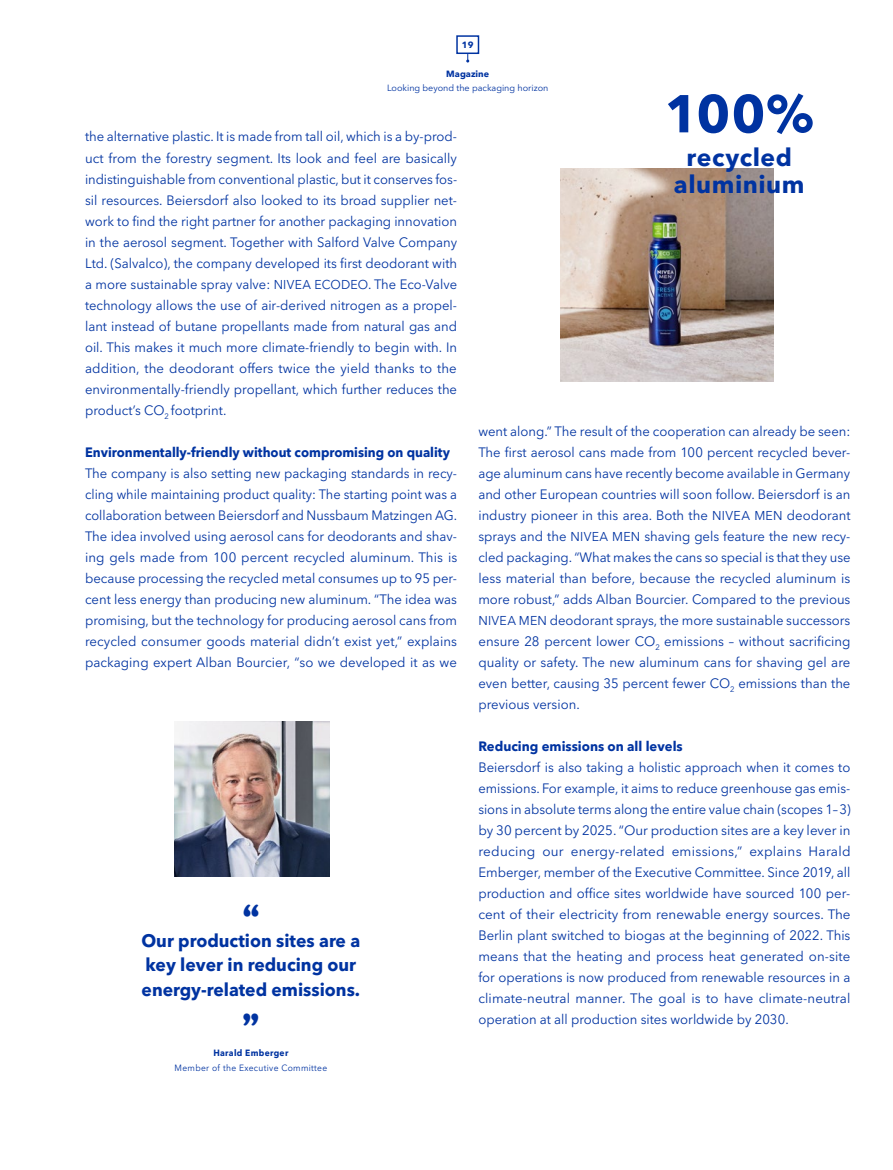
<style>
.page{position:relative;width:893px;height:1170px;background:#fff}
.page>*{position:absolute;margin:0;border:0;box-sizing:border-box;transform-origin:0 0}
.t1{font:700 52.65px "Avenir Next LT Pro";color:#0033a1}
.t2{font:30px "Cooper Black Std";color:#0033a1}
.t3{font:700 24.6px/27px "Avenir Next LT Pro";letter-spacing:.02em;color:#0033a1;text-align:center}
.t4{font:700 18px/24.8px "Avenir Next LT Pro";color:#0033a1}
.t5{font:13.5px/21px "Avenir Next LT Pro";color:#0033a1;text-align:justify}
.t6{font:700 13.5px "Avenir Next LT Pro";color:#0033a1;scale:.95 1}
.t7{font:700 13.5px "Avenir Next LT Pro";color:#0033a1}
.t8{font:9px "Avenir Next LT Pro";color:#0033a1}
.t9{font:9px "Avenir Next LT Pro";letter-spacing:.04em;color:#0033a1;scale:.94 1}
.t10{font:700 9px "Avenir Next LT Pro";letter-spacing:.03em;color:#0033a1;scale:.94 1}
.t11{font:700 9px "Avenir Next LT Pro";color:#0033a1}
.t12{font:700 9px "Avenir Next LT Pro";letter-spacing:.03em;color:#0033a1}
.s1{font-size:12.75px}
</style>
<div class="page">
<img style="left:561px;top:168px;width:212px;height:213px">
<img style="left:174px;top:721px;width:156px;height:155px">
<svg style="left:456px;top:35px;width:24px;height:28px"></svg>
<p class="t12" style="left:462px;top:39px;width:13px">19</p>
<p class="t11" style="left:446px;top:69px;width:44px">Magazine</p>
<p class="t8" style="left:387px;top:82px;width:163px">Looking beyond the packaging horizon</p>
<p class="t5" style="left:85px;top:126px;width:374px">the alternative plastic. It is made from tall oil, which is a by-prod&shy;uct from the forestry segment. Its look and feel are basically indistinguish able from conventional plastic, but it conserves fos&shy;sil resources. Beiersdorf also looked to its broad supplier net&shy;work to find the right partner for another packaging innovation in the aerosol segment. Together with Salford Valve Company Ltd. (Salvalco), the company developed its first deodorant with a more sus tainable spray valve: <span class="s1">NIVEA ECODEO</span>. The Eco-Valve technology allows the use of air-derived nitrogen as a propel&shy;lant instead of butane propellants made from natural gas and oil. This makes it much more climate- friendly to begin with. In addition, the deodorant offers twice the yield thanks to the environmentally-friendly propellant, which further reduces the product’s CO<sub>2</sub> footprint.</p>
<p class="t6" style="left:85px;top:443px;width:386px">Environmentally-friendly without compromising on quality</p>
<p class="t5" style="left:85px;top:462px;width:374px">The company is also setting new packaging standards in recy&shy;cling while maintaining product quality: The starting point was a collaboration between Beiersdorf and Nussbaum Matzingen AG.<br>The idea involved using aerosol cans for deodorants and shav&shy;ing gels made from 100 percent recycled aluminum. This is because processing the recycled metal consumes up to 95 per&shy;cent less energy than producing new aluminum. “The idea was promising, but the technology for producing aerosol cans from recycled consumer goods material didn’t exist yet,” explains packaging expert Alban Bourcier, “so we developed it as we</p>
<h1 class="t1" style="left:664px;top:82px;width:151px">100%</h1>
<h3 class="t3" style="left:674px;top:144px;width:132px">recycled aluminium</h3>
<p class="t5" style="left:478px;top:420px;width:374px">went along.” The result of the cooperation can already be seen:<br>The first aerosol cans made from 100 percent recycled bever&shy;age aluminum cans have recently become available in Germany and other European countries will soon follow. Beiersdorf is an industry pioneer in this area. Both the <span class="s1">NIVEA MEN</span> deodorant sprays and the <span class="s1">NIVEA MEN</span> shaving gels feature the new recy&shy;cled packaging. “What makes the cans so special is that they use less material than before, because the recycled aluminum is more robust,” adds Alban Bourcier. Compared to the previous <span class="s1">NIVEA MEN</span> deodorant sprays, the more sustainable successors ensure 28 percent lower CO<sub>2</sub> emissions – without sacrificing quality or safety. The new aluminum cans for shaving gel are even better, causing 35 percent fewer CO<sub>2</sub> emissions than the previous version.</p>
<p class="t7" style="left:478px;top:737px;width:206px">Reducing emissions on all levels</p>
<p class="t5" style="left:478px;top:756px;width:374px">Beiersdorf is also taking a holistic approach when it comes to emissions. For example, it aims to reduce greenhouse gas emis&shy;sions in absolute terms along the entire value chain (scopes 1– 3) by 30 percent by 2025. “Our production sites are a key lever in reducing our energy-related emissions,” explains Harald Emberger, member of the Executive Committee. Since 2019, all production and office sites worldwide have sourced 100 per&shy;cent of their electricity from renewable energy sources. The Berlin plant switched to biogas at the beginning of 2022. This means that the heating and process heat generated on-site for operations is now produced from renewable resources in a climate-neutral manner. The goal is to have climate- neutral operation at all production sites worldwide by 2030.</p>
<h2 class="t2" style="left:242px;top:897px;width:19px">“</h2>
<h3 class="t4" style="left:141px;top:927px;width:220px">Our production sites are a key lever in reducing our energy-related emissions.</h3>
<h2 class="t2" style="left:242px;top:991px;width:19px">„</h2>
<p class="t10" style="left:213px;top:1047px;width:81px">Harald Emberger</p>
<p class="t9" style="left:174px;top:1062px;width:164px">Member of the Executive Committee</p>
</div>
